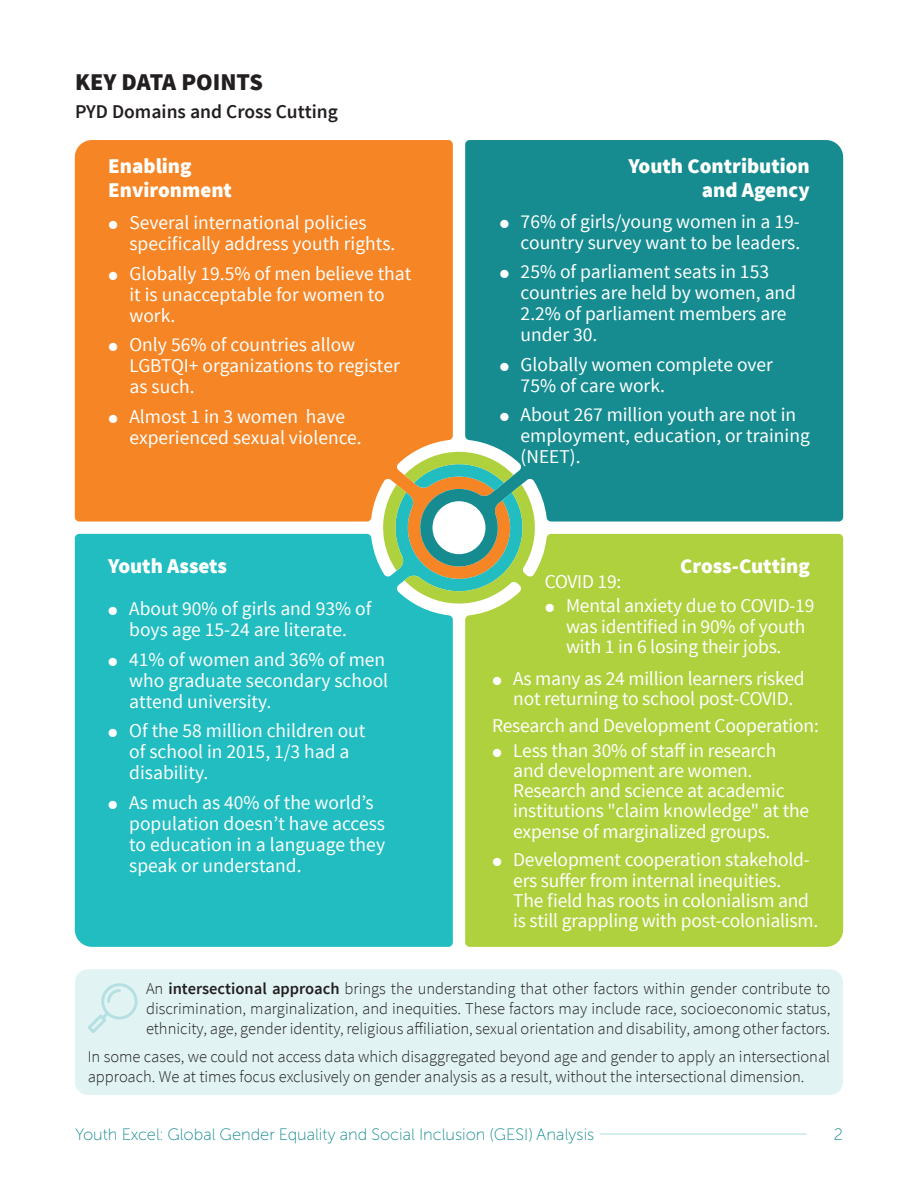
<style>
.page{position:relative;width:918px;height:1188px;background:#fff}
.page>*{position:absolute;margin:0;border:0;box-sizing:border-box;transform-origin:0 0}
.main_text{font:900 24px "Source Sans Pro";color:#231f20}
.t1{font:900 21px/24px "Source Sans Pro";color:#fff}
.list{font:19.5px/21px "Source Sans Pro";color:#fff}
.main_text-2{font:600 19.5px "Source Sans Pro";color:#231f20}
.main_text-3{font:300 16.5px/19.8px "Source Sans Pro";color:#231f20;text-align:justify}
.t2{font:16.5px "Museo Sans Cyrl 100";color:#168c90}
.s1{font-weight:600}
</style>
<div class="page">
<hr style="left:600px;top:1133px;width:207px;height:2px;background:#c5e7e9">
<div style="left:75px;top:140px;width:340px;height:352px;background:#f58525"></div>
<svg style="left:415px;top:140px;width:428px;height:345px;background:#2e8e8a"></svg>
<svg style="left:75px;top:492px;width:329px;height:455px;background:#34bbb9"></svg>
<svg style="left:379px;top:444px;width:135px;height:127px"></svg>
<svg style="left:404px;top:485px;width:439px;height:462px;background:#9bcb59"></svg>
<div style="left:433px;top:501px;width:52px;height:53px;background:#fff;border-radius:50%"></div>
<div style="left:75px;top:969px;width:768px;height:126px;background:#e1f3f3;border-radius:13px"></div>
<svg style="left:88px;top:983px;width:50px;height:50px"></svg>
<svg style="left:493px;top:748px;width:8px;height:9px"></svg>
<svg style="left:493px;top:858px;width:8px;height:8px"></svg>
<svg style="left:109px;top:607px;width:8px;height:8px"></svg>
<svg style="left:109px;top:657px;width:8px;height:9px"></svg>
<svg style="left:109px;top:729px;width:8px;height:8px"></svg>
<svg style="left:109px;top:800px;width:8px;height:9px"></svg>
<svg style="left:500px;top:220px;width:9px;height:8px"></svg>
<svg style="left:500px;top:270px;width:9px;height:8px"></svg>
<svg style="left:500px;top:363px;width:9px;height:8px"></svg>
<svg style="left:500px;top:413px;width:9px;height:8px"></svg>
<svg style="left:109px;top:221px;width:8px;height:8px"></svg>
<svg style="left:109px;top:271px;width:8px;height:9px"></svg>
<svg style="left:109px;top:343px;width:8px;height:8px"></svg>
<svg style="left:109px;top:414px;width:8px;height:9px"></svg>
<svg style="left:546px;top:604px;width:8px;height:8px"></svg>
<svg style="left:493px;top:676px;width:8px;height:9px"></svg>
<p class="main_text" style="left:75px;top:66px;width:190px">KEY DATA POINTS</p>
<p class="main_text-2" style="left:75px;top:99px;width:264px">PYD Domains and Cross Cutting</p>
<p class="t1" style="left:108px;top:155px;width:125px">Enabling<br>Environment</p>
<p class="list" style="left:129px;top:213px;width:267px">Several international policies specifically address youth rights.</p>
<p class="list" style="left:129px;top:263px;width:284px">Globally 19.5% of men believe that it is unacceptable for women to work.</p>
<p class="list" style="left:129px;top:335px;width:272px">Only 56% of countries allow<br>LGBTQI+ organizations to register as such.</p>
<p class="list" style="left:129px;top:406px;width:234px">Almost 1 in 3 women have experienced sexual violence.</p>
<p class="t1" style="left:108px;top:555px;width:120px">Youth Assets</p>
<p class="list" style="left:129px;top:598px;width:244px">About 90% of girls and 93% of boys age 15-24 are literate.</p>
<p class="list" style="left:129px;top:649px;width:260px">41% of women and 36% of men who graduate secondary school attend university.</p>
<p class="list" style="left:129px;top:720px;width:238px">Of the 58 million children out of school in 2015, 1/3 had a disability.</p>
<p class="list" style="left:129px;top:792px;width:257px">As much as 40% of the world’s population doesn’t have access to education in a language they speak or understand.</p>
<p class="t1" style="left:628px;top:155px;width:183px;text-align:right">Youth Contribution and Agency</p>
<p class="list" style="left:521px;top:211px;width:281px">76% of girls/young women in a 19- country survey want to be leaders.</p>
<p class="list" style="left:521px;top:262px;width:277px">25% of parliament seats in 153 countries are held by women, and<br>2.2% of parliament members are under 30.</p>
<p class="list" style="left:521px;top:354px;width:254px">Globally women complete over<br>75% of care work.</p>
<p class="list" style="left:521px;top:405px;width:291px">About 267 million youth are not in employment, education, or training (NEET).</p>
<p class="t1" style="left:680px;top:555px;width:131px">Cross-Cutting</p>
<p class="list" style="left:545px;top:571px;width:78px">COVID 19:</p>
<p class="list" style="left:566px;top:596px;width:250px;line-height:20.2px">Mental anxiety due to COVID-19 was identified in 90% of youth with 1 in 6 losing their jobs.</p>
<p class="list" style="left:513px;top:668px;width:293px;line-height:20.2px">As many as 24 million learners risked not returning to school post-COVID.</p>
<p class="list" style="left:492px;top:716px;width:328px">Research and Development Cooperation:</p>
<p class="list" style="left:513px;top:740px;width:297px;line-height:20.2px">Less than 30% of staff in research and development are women.<br>Research and science at academic institutions "claim knowledge" at the expense of marginalized groups.</p>
<p class="list" style="left:513px;top:850px;width:307px;line-height:20.2px">Development cooperation stakehold&shy;ers suffer from internal inequities.<br>The field has roots in colonialism and is still grappling with post-colonialism.</p>
<p class="main_text-3" style="left:146px;top:979px;width:686px">An <span class="s1">intersectional approach</span> brings the understanding that other factors within gender contribute to discrimination, marginalization, and inequities. These factors may include race, socioeconomic status, ethnicity, age, gender identity, religious affiliation, sexual orientation and disability, among other factors.</p>
<p class="main_text-3" style="left:88px;top:1047px;width:744px">In some cases, we could not access data which disaggregated beyond age and gender to apply an intersectional approach. We at times focus exclusively on gender analysis as a result, without the intersectional dimension.</p>
<p class="t2" style="left:75px;top:1126px;width:521px">Youth Excel: Global Gender Equality and Social Inclusion (GESI) Analysis</p>
<p class="t2" style="left:834px;top:1126px;width:11px">2</p>
</div>
